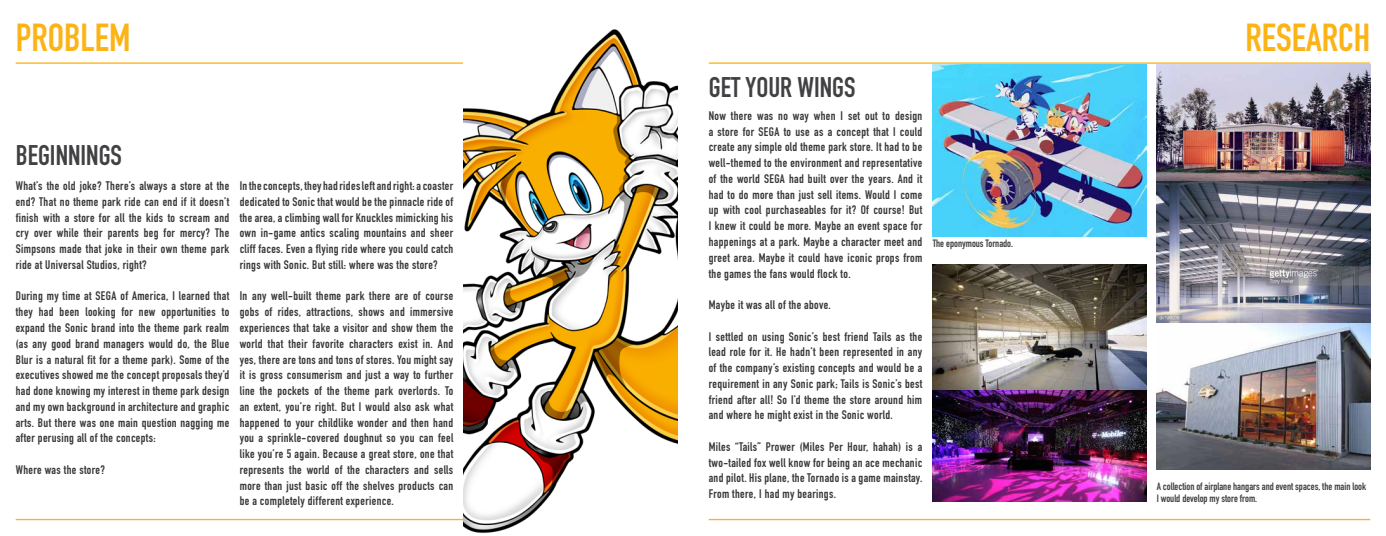
<style>
.page{position:relative;width:1386px;height:536px;background:#fff}
.page>*{position:absolute;margin:0;border:0;box-sizing:border-box;transform-origin:0 0}
.t1{font:700 38.5px "DIN Condensed";color:#fcb316}
.t2{font:700 28px "DIN Condensed";color:#414042}
.t3{font:700 12.25px/15.8px "DIN Condensed";letter-spacing:.03em;color:#393636;text-align:justify}
.t4{font:700 10.5px/12.2px "DIN Condensed";color:#414042}
</style>
<div class="page">
<hr style="left:16px;top:518px;width:661px;height:2px;background:#fcb316">
<hr style="left:16px;top:62px;width:661px;height:2px;background:#fcb316">
<hr style="left:709px;top:518px;width:661px;height:2px;background:#fcb316">
<hr style="left:709px;top:62px;width:661px;height:2px;background:#fcb316">
<img style="left:464px;top:29px;width:213px;height:505px">
<img style="left:933px;top:64px;width:213px;height:172px">
<img style="left:1157px;top:64px;width:213px;height:405px">
<img style="left:933px;top:265px;width:213px;height:236px">
<h1 class="t1" style="left:16px;top:12px;width:116px">PROBLEM</h1>
<h1 class="t1" style="left:1246px;top:12px;width:126px">RESEARCH</h1>
<h2 class="t2" style="left:16px;top:136px;width:108px">BEGINNINGS</h2>
<p class="t3" style="left:16px;top:178px;width:215px">What’s the old joke? There’s always a store at the end? That no theme park ride can end if it doesn’t finish with a store for all the kids to scream and cry over while their parents beg for mercy? The Simpsons made that joke in their own theme park ride at Universal Studios, right?</p>
<p class="t3" style="left:16px;top:288px;width:215px">During my time at SEGA of America, I learned that they had been looking for new opportunities to expand the Sonic brand into the theme park realm (as any good brand managers would do, the Blue Blur is a natural fit for a theme park). Some of the executives showed me the concept proposals they’d had done knowing my interest in theme park design and my own background in architecture and graphic arts. But there was one main question nagging me after perusing all of the concepts:</p>
<p class="t3" style="left:16px;top:461px;width:91px">Where was the store?</p>
<p class="t3" style="left:240px;top:178px;width:215px">In the concepts, they had rides left and right: a coaster dedicated to Sonic that would be the pinnacle ride of the area, a climbing wall for Knuckles mimicking his own in-game antics scaling mountains and sheer cliff faces. Even a flying ride where you could catch rings with Sonic. But still: where was the store?</p>
<p class="t3" style="left:240px;top:288px;width:215px">In any well-built theme park there are of course gobs of rides, attractions, shows and immersive experiences that take a visitor and show them the world that their favorite characters exist in. And yes, there are tons and tons of stores. You might say it is gross consumerism and just a way to further line the pockets of the theme park overlords. To an extent, you’re right. But I would also ask what happened to your childlike wonder and then hand you a sprinkle-covered doughnut so you can feel like you’re 5 again. Because a great store, one that represents the world of the characters and sells more than just basic off the shelves products can be a completely different experience.</p>
<h2 class="t2" style="left:709px;top:68px;width:148px">GET YOUR WINGS</h2>
<p class="t3" style="left:709px;top:107px;width:215px">Now there was no way when I set out to design a store for SEGA to use as a concept that I could create any simple old theme park store. It had to be well-themed to the environment and representative of the world SEGA had built over the years. And it had to do more than just sell items. Would I come up with cool purchaseables for it? Of course! But I knew it could be more. Maybe an event space for happenings at a park. Maybe a character meet and greet area. Maybe it could have iconic props from the games the fans would flock to.</p>
<p class="t3" style="left:709px;top:297px;width:124px">Maybe it was all of the above.</p>
<p class="t3" style="left:709px;top:328px;width:215px">I settled on using Sonic’s best friend Tails as the lead role for it. He hadn’t been represented in any of the company’s existing concepts and would be a requirement in any Sonic park; Tails is Sonic’s best friend after all! So I’d theme the store around him and where he might exist in the Sonic world.</p>
<p class="t3" style="left:709px;top:438px;width:215px">Miles “Tails” Prower (Miles Per Hour, hahah) is a two-tailed fox well know for being an ace mechanic and pilot. His plane, the Tornado is a game mainstay.<br>From there, I had my bearings.</p>
<p class="t4" style="left:933px;top:237px;width:82px">The eponymous Tornado.</p>
<p class="t4" style="left:1157px;top:479px;width:211px">A collection of airplane hangars and event spaces, the main look<br>I would develop my store from.</p>
</div>
